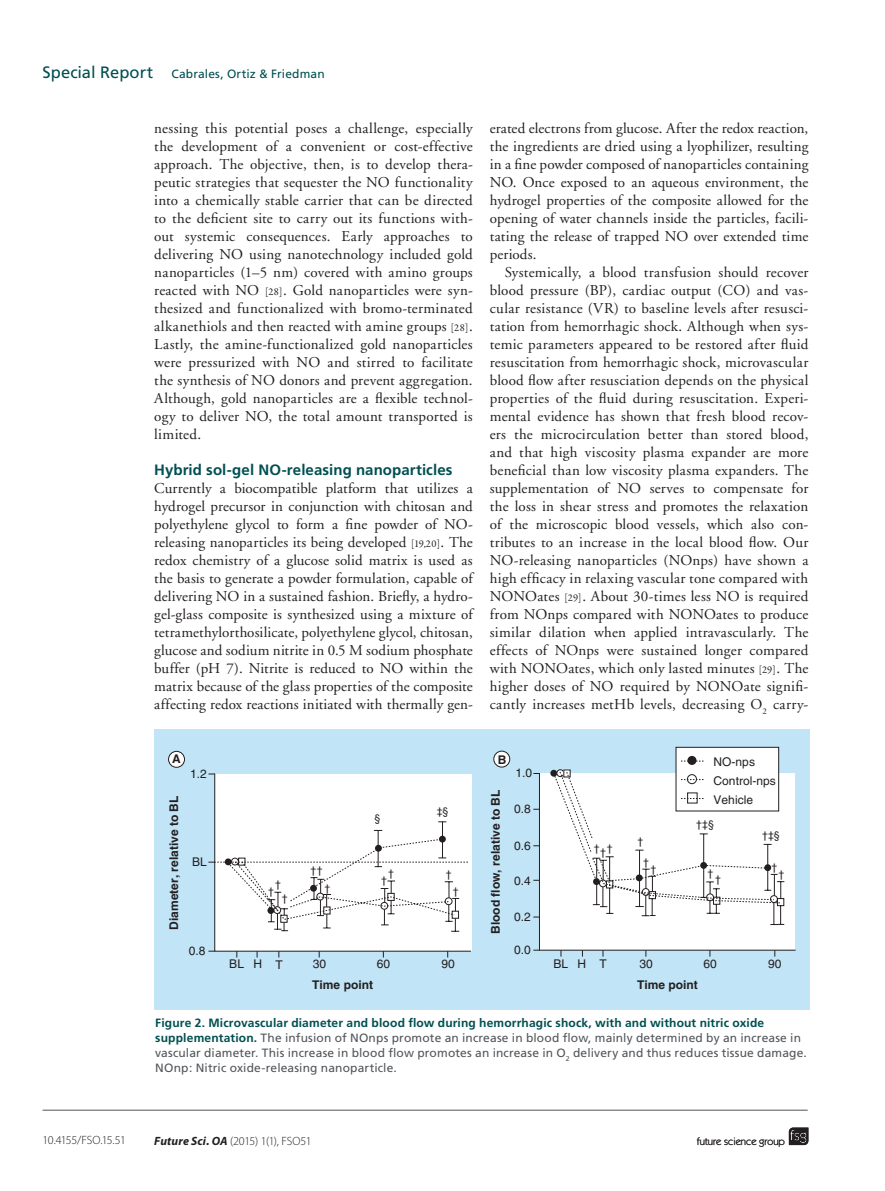
<style>
.page{position:relative;width:885px;height:1191px;background:#fff}
.page>*{position:absolute;margin:0;border:0;box-sizing:border-box;transform-origin:0 0}
.t1{font:15px/18px "Adobe Garamond";letter-spacing:.01em;color:#231f20;text-align:justify}
.t2{font:700 15px "Frutiger";letter-spacing:.005em;color:#004f51}
.t3{font:12px/15px "Frutiger";letter-spacing:.01em;color:#52555a}
.t4{font:12px/18.8px "Helvetica LT Std";color:#231f20}
.t5{font:700 12px "Helvetica LT Std";color:#231f20}
.t6{font:12px "Frutiger";letter-spacing:.01em;color:#004f51}
.t7{font:300 12px "Myriad Pro";letter-spacing:-.02em;color:#231f20}
.t8{font:300 12px "Myriad Pro";letter-spacing:-.04em;color:#231f20}
.t9{font:10.5px/20.2px "Helvetica LT Std";color:#231f20;text-align:center}
.t10{font:10.5px "Itc Kabel";color:#231f20}
.s1{font-size:16.5px}
.s2{font-family:"Garamond Premr Pro";font-size:10.5px}
.s3{font-weight:700;color:#004f51}
.s4{font-weight:700;font-style:italic}
</style>
<div class="page">
<svg style="left:788px;top:1127px;width:20px;height:18px"></svg>
<hr style="left:43px;top:1109px;width:764px;height:1px;background:#52555a">
<div style="left:154px;top:729px;width:655px;height:280px;background:#c1e4f7"></div>
<svg style="left:214px;top:773px;width:582px;height:179px;background:#eaeef1"></svg>
<div style="left:675px;top:747px;width:104px;height:64px;background:#fff;border:1px solid #231f20"></div>
<div style="left:225px;top:858px;width:6px;height:7px;background:#231f20;border-radius:50%"></div>
<svg style="left:267px;top:769px;width:518px;height:163px"></svg>
<svg style="left:227px;top:771px;width:554px;height:149px"></svg>
<svg style="left:208px;top:861px;width:260px;height:1px"></svg>
<div style="left:687px;top:756px;width:9px;height:9px;background:#231f20;border-radius:50%"></div>
<svg style="left:681px;top:774px;width:22px;height:30px"></svg>
<div style="left:168px;top:751px;width:16px;height:16px;background:#fff;border-radius:50%"></div>
<div style="left:168px;top:751px;width:17px;height:16px;border:1px solid #231f20;border-radius:50%"></div>
<div style="left:493px;top:751px;width:16px;height:16px;background:#fff;border-radius:50%"></div>
<div style="left:493px;top:750px;width:17px;height:17px;border:1px solid #231f20;border-radius:50%"></div>
<svg style="left:379px;top:838px;width:64px;height:10px"></svg>
<p class="t6" style="left:43px;top:67px;width:284px"><span class="s1">Special Report</span> Cabrales, Ortiz &amp; Friedman</p>
<p class="t1" style="left:154px;top:119px;width:320px">nessing this potential poses a challenge, especially the development of a convenient or cost-effective approach. The objective, then, is to develop thera&shy;peutic strategies that sequester the NO functionality into a chemically stable carrier that can be directed to the deficient site to carry out its functions with&shy;out systemic consequences. Early approaches to delivering NO using nanotechnology included gold nanoparticles (1–5 nm) covered with amino groups reacted with NO <span class="s2">[28]</span>. Gold nanoparticles were syn&shy;thesized and functionalized with bromo-terminated alkanethiols and then reacted with amine groups <span class="s2">[28]</span>.<br>Lastly, the amine-functionalized gold nanoparticles were pressurized with NO and stirred to facilitate the synthesis of NO donors and prevent aggregation.<br>Although, gold nanoparticles are a flexible technol&shy;ogy to deliver NO, the total amount transported is limited.</p>
<p class="t2" style="left:154px;top:460px;width:300px">Hybrid sol-gel NO-releasing nanoparticles</p>
<p class="t1" style="left:154px;top:479px;width:320px">Currently a biocompatible platform that utilizes a hydrogel precursor in conjunction with chitosan and polyethylene glycol to form a fine powder of NO&shy;releasing nanoparticles its being developed <span class="s2">[19,20]</span>. The redox chemistry of a glucose solid matrix is used as the basis to generate a powder formulation, capable of delivering NO in a sustained fashion. Briefly, a hydro&shy;gel-glass composite is synthesized using a mixture of tetramethylorthosilicate, polyethylene glycol, chitosan, glucose and sodium nitrite in 0.5 M sodium phosphate buffer (pH 7). Nitrite is reduced to NO within the matrix because of the glass properties of the composite affecting redox reactions initiated with thermally gen-</p>
<p class="t1" style="left:490px;top:119px;width:320px">erated electrons from glucose. After the redox reaction, the ingredients are dried using a lyophilizer, resulting in a fine powder composed of nanoparticles containing NO. Once exposed to an aqueous environment, the hydrogel properties of the composite allowed for the opening of water channels inside the particles, facili&shy;tating the release of trapped NO over extended time periods.</p>
<p class="t1" style="left:490px;top:263px;width:320px;text-indent:15px">Systemically, a blood transfusion should recover blood pressure (BP), cardiac output (CO) and vas&shy;cular resistance (VR) to baseline levels after resusci&shy;tation from hemorrhagic shock. Although when sys&shy;temic parameters appeared to be restored after fluid resuscitation from hemorrhagic shock, microvascular blood flow after resusciation depends on the physical properties of the fluid during resuscitation. Experi&shy;mental evidence has shown that fresh blood recov&shy;ers the microcirculation better than stored blood, and that high viscosity plasma expander are more beneficial than low viscosity plasma expanders. The supplementation of NO serves to compensate for the loss in shear stress and promotes the relaxation of the microscopic blood vessels, which also con&shy;tributes to an increase in the local blood flow. Our NO-releasing nanoparticles (NOnps) have shown a high efficacy in relaxing vascular tone compared with NONOates <span class="s2">[29]</span>. About 30-times less NO is required from NOnps compared with NONOates to produce similar dilation when applied intravascularly. The effects of NOnps were sustained longer compared with NONOates, which only lasted minutes <span class="s2">[29]</span>. The higher doses of NO required by NONOate signifi&shy;cantly increases metHb levels, decreasing O<sub>2</sub> carry-</p>
<p class="t5" style="left:172px;top:751px;width:10px">A</p>
<p class="t5" style="left:498px;top:752px;width:10px">B</p>
<p class="t4" style="left:190px;top:764px;width:18px">1.2</p>
<p class="t5" style="left:166px;top:929px;width:136px;rotate:-90deg">Diameter, relative to BL</p>
<p class="t5" style="left:488px;top:934px;width:146px;rotate:-90deg">Blood flow, relative to BL</p>
<p class="t4" style="left:189px;top:941px;width:18px">0.8</p>
<p class="t9" style="left:436px;top:801px;width:13px">‡§</p>
<p class="t9" style="left:374px;top:808px;width:7px">§</p>
<p class="t4" style="left:192px;top:852px;width:16px">BL</p>
<p class="t9" style="left:310px;top:860px;width:14px">††</p>
<p class="t9" style="left:388px;top:863px;width:7px">†</p>
<p class="t9" style="left:446px;top:864px;width:7px">†</p>
<p class="t9" style="left:381px;top:869px;width:7px">†</p>
<p class="t9" style="left:275px;top:874px;width:7px">†</p>
<p class="t9" style="left:324px;top:877px;width:7px">†</p>
<p class="t9" style="left:453px;top:881px;width:7px">†</p>
<p class="t9" style="left:268px;top:881px;width:7px">†</p>
<p class="t9" style="left:282px;top:887px;width:7px">†</p>
<p class="t4" style="left:515px;top:763px;width:18px">1.0</p>
<p class="t4" style="left:514px;top:799px;width:18px">0.8</p>
<p class="t4" style="left:514px;top:836px;width:18px">0.6</p>
<p class="t4" style="left:514px;top:871px;width:18px">0.4</p>
<p class="t4" style="left:514px;top:907px;width:18px">0.2</p>
<p class="t4" style="left:514px;top:940px;width:18px">0.0</p>
<p class="t4" style="left:713px;top:753px;width:64px">NO-nps<br>Control-nps<br>Vehicle</p>
<p class="t9" style="left:696px;top:814px;width:19px">†‡§</p>
<p class="t9" style="left:593px;top:838px;width:20px">†††</p>
<p class="t9" style="left:637px;top:831px;width:13px">† †</p>
<p class="t9" style="left:650px;top:858px;width:7px">†</p>
<p class="t9" style="left:707px;top:863px;width:7px">†</p>
<p class="t9" style="left:715px;top:869px;width:7px">†</p>
<p class="t9" style="left:762px;top:825px;width:19px">†‡§</p>
<p class="t9" style="left:771px;top:857px;width:7px">†</p>
<p class="t9" style="left:778px;top:864px;width:7px">†</p>
<p class="t4" style="left:553px;top:954px;width:16px">BL</p>
<p class="t4" style="left:599px;top:954px;width:9px">T</p>
<p class="t4" style="left:639px;top:954px;width:15px">30</p>
<p class="t4" style="left:229px;top:954px;width:55px">BLH T</p>
<p class="t4" style="left:577px;top:954px;width:10px">H</p>
<p class="t4" style="left:313px;top:954px;width:15px">30</p>
<p class="t4" style="left:377px;top:954px;width:15px">60</p>
<p class="t4" style="left:441px;top:954px;width:15px">90</p>
<p class="t4" style="left:703px;top:954px;width:15px">60</p>
<p class="t4" style="left:768px;top:954px;width:15px">90</p>
<p class="t5" style="left:312px;top:977px;width:62px">Time point</p>
<p class="t5" style="left:637px;top:977px;width:62px">Time point</p>
<p class="t3" style="left:155px;top:1015px;width:653px"><span class="s3">Figure 2. Microvascular diameter and blood flow during hemorrhagic shock, with and without nitric oxide supplementation.</span> The infusion of NOnps promote an increase in blood flow, mainly determined by an increase in vascular diameter. This increase in blood flow promotes an increase in O<sub>2</sub> delivery and thus reduces tissue damage.<br>NOnp: Nitric oxide-releasing nanoparticle.</p>
<p class="t8" style="left:43px;top:1133px;width:85px">10.4155/FSO.15.51</p>
<p class="t7" style="left:154px;top:1134px;width:159px"><span class="s4">Future Sci. OA</span> (2015) 1(1), FSO51</p>
<p class="t10" style="left:696px;top:1135px;width:90px">future science group</p>
</div>
